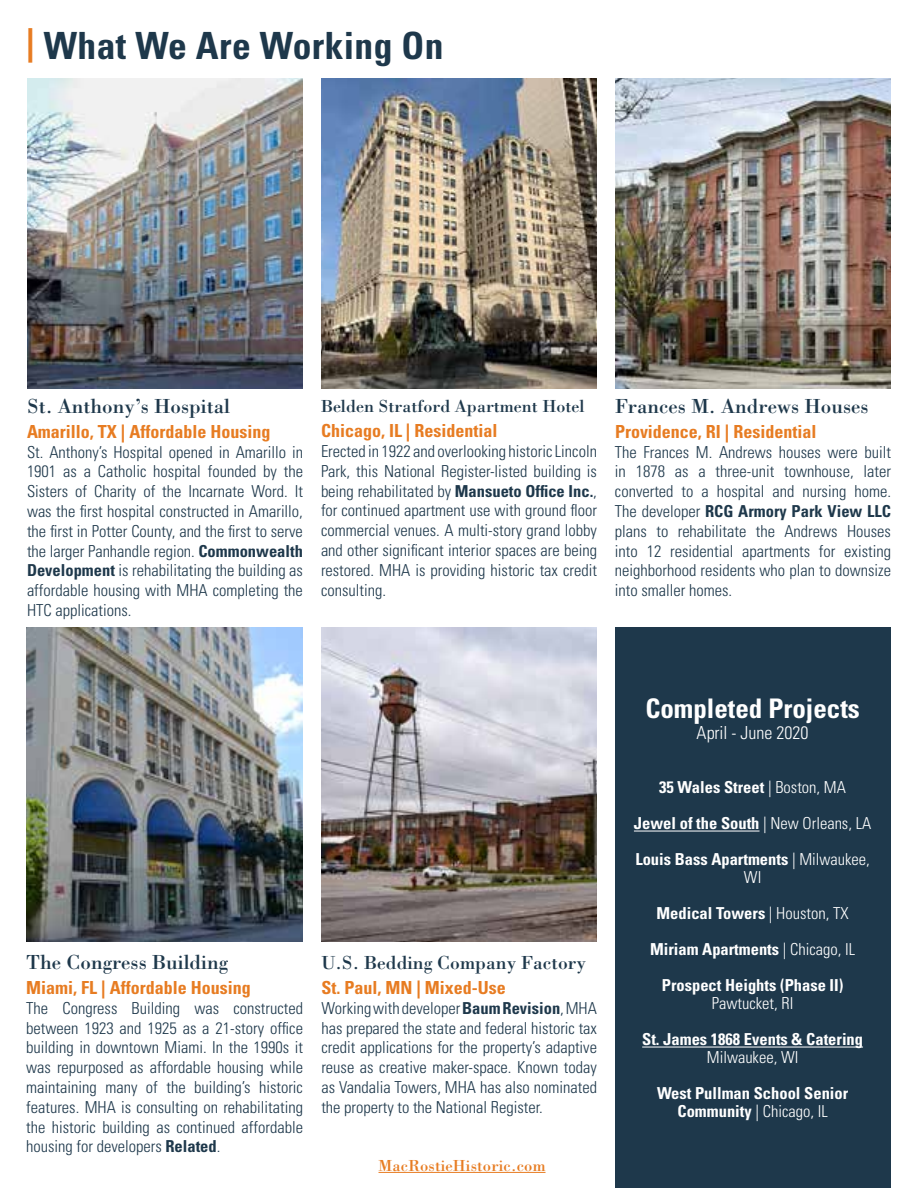
<style>
.page{position:relative;width:918px;height:1188px;background:#fff}
.page>*{position:absolute;margin:0;border:0;box-sizing:border-box;transform-origin:0 0}
.t1{font:700 condensed 37.5px "Univers LT Std";letter-spacing:.01em;color:#1e384b}
.t2{font:700 condensed 27px "Univers LT Std";color:#fff}
.t3{font:21px "Bodoni Std";color:#1e384b}
.t4{font:19.5px "Bodoni Std";color:#1e384b}
.t5{font:700 condensed 18px "Univers LT Std";color:#e77c22}
.t6{font:18px "Bodoni Std";color:#1e384b}
.t7{font:300 condensed 18px "Univers LT Std";color:#fff}
.t8{font:300 condensed 16.5px/19.8px "Univers LT Std";color:#1e384b;text-align:justify}
.t9{font:700 condensed 16.5px/36px "Univers LT Std";color:#fff;text-align:center}
.t10{font:300 condensed 16.5px "Univers LT Std";color:#fff}
.t11{font:16.5px "Bodoni Std";letter-spacing:.01em;color:#e77c22}
.s1{font-size:34.5px;color:#e77c22}
.s2{font-weight:700}
.s3{font-weight:300}
</style>
<div class="page">
<img style="left:27px;top:78px;width:276px;height:310px">
<hr style="left:379px;top:1172px;width:167px;height:1px;background:#e77c22">
<img style="left:615px;top:79px;width:276px;height:310px">
<img style="left:26px;top:628px;width:277px;height:314px">
<img style="left:321px;top:628px;width:276px;height:314px">
<img style="left:321px;top:79px;width:276px;height:310px">
<div style="left:615px;top:628px;width:276px;height:560px;background:#1e384b"></div>
<hr style="left:634px;top:831px;width:126px;height:1px;background:#fff">
<hr style="left:642px;top:1047px;width:221px;height:1px;background:#fff">
<h1 class="t1" style="left:26px;top:22px;width:419px"><span class="s1">|</span> What We Are Working On</h1>
<p class="t3" style="left:27px;top:393px;width:205px">St. Anthony’s Hospital</p>
<p class="t5" style="left:27px;top:420px;width:245px">Amarillo, TX | Affordable Housing</p>
<p class="t8" style="left:27px;top:442px;width:278px">St. Anthony’s Hospital opened in Amarillo in 1901 as a Catholic hospital founded by the Sisters of Charity of the Incarnate Word. It was the first hospital constructed in Amarillo, the first in Potter County, and the first to serve the larger Panhandle region. <span class="s2">Commonwealth Development</span> is rehabilitating the building as affordable housing with MHA completing the HTC applications.</p>
<p class="t6" style="left:321px;top:395px;width:265px">Belden Stratford Apartment Hotel</p>
<p class="t5" style="left:321px;top:420px;width:178px">Chicago, IL | Residential</p>
<p class="t8" style="left:321px;top:441px;width:278px">Erected in 1922 and overlooking historic Lincoln Park, this National Register-listed building is being rehabilitated by <span class="s2">Mansueto Office Inc.</span>, for continued apartment use with ground floor commercial venues. A multi-story grand lobby and other significant interior spaces are being restored. MHA is providing historic tax credit consulting.</p>
<p class="t3" style="left:615px;top:393px;width:255px">Frances M. Andrews Houses</p>
<p class="t5" style="left:615px;top:420px;width:203px">Providence, RI | Residential</p>
<p class="t8" style="left:615px;top:442px;width:278px">The Frances M. Andrews houses were built in 1878 as a three-unit townhouse, later converted to a hospital and nursing home.<br>The developer <span class="s2">RCG Armory Park View LLC </span>plans to rehabilitate the Andrews Houses into 12 residential apartments for existing neighborhood residents who plan to downsize into smaller homes.</p>
<p class="t3" style="left:26px;top:949px;width:203px">The Congress Building</p>
<p class="t5" style="left:26px;top:977px;width:226px">Miami, FL | Affordable Housing</p>
<p class="t8" style="left:26px;top:998px;width:278px">The Congress Building was constructed between 1923 and 1925 as a 21-story office building in downtown Miami. In the 1990s it was repurposed as affordable housing while maintaining many of the building’s historic features. MHA is consulting on rehabilitating the historic building as continued affordable housing for developers <span class="s2">Related</span>.</p>
<p class="t4" style="left:321px;top:950px;width:266px">U.S. Bedding Company Factory</p>
<p class="t5" style="left:321px;top:977px;width:186px">St. Paul, MN | Mixed-Use</p>
<p class="t8" style="left:321px;top:998px;width:277px">Working with developer <span class="s2">Baum Revision</span>, MHA has prepared the state and federal historic tax credit applications for the property’s adaptive reuse as creative maker-space. Known today as Vandalia Towers, MHA has also nominated the property to the National Register.</p>
<p class="t11" style="left:379px;top:1155px;width:169px">MacRostieHistoric.com</p>
<h2 class="t2" style="left:645px;top:692px;width:216px">Completed Projects</h2>
<p class="t7" style="left:697px;top:722px;width:113px">April - June 2020</p>
<p class="t9" style="left:634px;top:769px;width:239px">35 Wales Street <span class="s3">| Boston, MA<br></span>Jewel of the South <span class="s3">| New Orleans, LA<br></span>Louis Bass Apartments <span class="s3">| Milwaukee,</span></p>
<p class="t9" style="left:650px;top:859px;width:207px"><span class="s3">WI<br></span>Medical Towers <span class="s3">| Houston, TX<br></span>Miriam Apartments <span class="s3">| Chicago, IL<br></span>Prospect Heights (Phase II)</p>
<p class="t10" style="left:712px;top:994px;width:83px">Pawtucket, RI</p>
<p class="t9" style="left:642px;top:1021px;width:222px">St. James 1868 Events &amp; Catering</p>
<p class="t10" style="left:707px;top:1048px;width:93px">Milwaukee, WI</p>
<p class="t9" style="left:657px;top:1084px;width:193px;line-height:18px">West Pullman School Senior<br>Community <span class="s3">| Chicago, IL</span></p>
</div>
